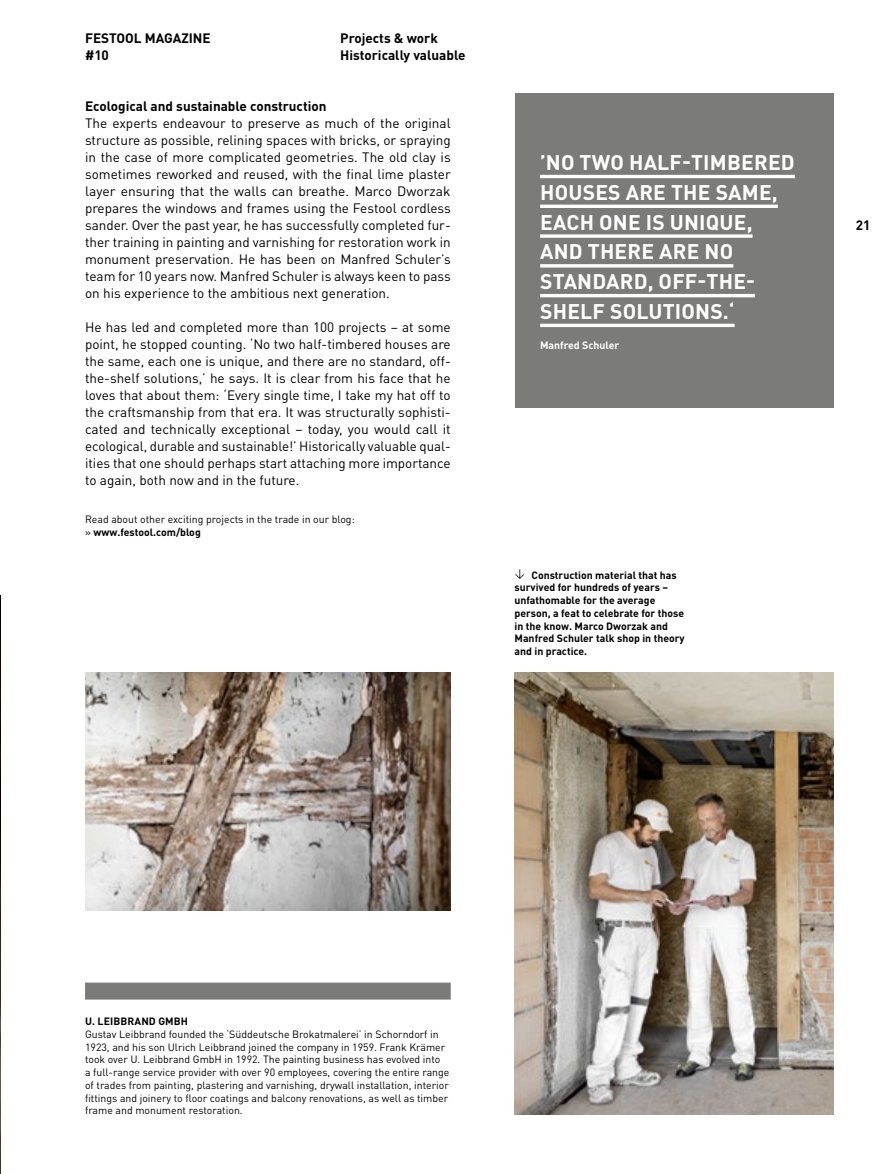
<style>
.page{position:relative;width:893px;height:1174px;background:#fff}
.page>*{position:absolute;margin:0;border:0;box-sizing:border-box;transform-origin:0 0}
.t1{font:700 21px/29.7px "DIN Pro";letter-spacing:.01em;color:#fff}
.t2{font:13.5px/17px "DIN Pro";color:#000;text-align:justify}
.t3{font:700 13.5px/17px "DIN Pro";color:#000}
.t4{font:10.5px/12.8px "DIN Pro";color:#000}
.t5{font:700 10.5px/12.8px "DIN Pro";color:#000}
.t6{font:700 10.5px "DIN Pro";color:#fff}
.s1{font-weight:700}
.s2{font-weight:400}
</style>
<div class="page">
<div style="left:514px;top:94px;width:319px;height:314px;background:#7b7b7a"></div>
<img style="left:0;top:595px;width:1px;height:579px">
<img style="left:514px;top:672px;width:319px;height:442px">
<img style="left:85px;top:672px;width:366px;height:238px">
<div style="left:85px;top:982px;width:366px;height:17px;background:#7b7b7a"></div>
<hr style="left:540px;top:175px;width:255px;height:3px;background:#fff">
<hr style="left:540px;top:205px;width:238px;height:3px;background:#fff">
<svg style="left:540px;top:234px;width:212px;height:4px"></svg>
<hr style="left:540px;top:264px;width:193px;height:3px;background:#fff">
<hr style="left:540px;top:294px;width:215px;height:3px;background:#fff">
<hr style="left:540px;top:324px;width:195px;height:3px;background:#fff">
<p class="t3" style="left:85px;top:29px;width:127px">FESTOOL MAGAZINE #10</p>
<p class="t3" style="left:340px;top:29px;width:99px">Projects &amp; work</p>
<p class="t3" style="left:340px;top:46px;width:127px">Historically valuable</p>
<p class="t3" style="left:85px;top:97px;width:243px">Ecological and sustainable construction</p>
<p class="t2" style="left:85px;top:114px;width:367px">The experts endeavour to preserve as much of the original structure as possible, relining spaces with bricks, or spraying in the case of more complicated geometries. The old clay is sometimes reworked and reused, with the final lime plaster layer ensuring that the walls can breathe. Marco Dworzak prepares the windows and frames using the Festool cordless sander. Over the past year, he has successfully completed fur&shy;ther training in painting and varnishing for restoration work in monument preservation. He has been on Manfred Schuler’s team for 10 years now. Manfred Schuler is always keen to pass on his experience to the ambitious next generation.</p>
<p class="t2" style="left:85px;top:318px;width:367px">He has led and completed more than 100 projects – at some point, he stopped counting. ‘No two half-timbered houses are the same, each one is unique, and there are no standard, off&shy;the-shelf solutions,’ he says. It is clear from his face that he loves that about them: ‘Every single time, I take my hat off to the craftsmanship from that era. It was structurally sophisti&shy;cated and technically exceptional – today, you would call it ecological, durable and sustainable!’ Historically valuable qual&shy;ities that one should perhaps start attaching more importance to again, both now and in the future.</p>
<p class="t4" style="left:85px;top:512px;width:271px">Read about other exciting projects in the trade in our blog: » <span class="s1">www.festool.com/blog</span></p>
<h1 class="t1" style="left:540px;top:147px;width:256px">’NO TWO HALF-TIMBERED<br>HOUSES ARE THE SAME,<br>EACH ONE IS UNIQUE,<br>AND THERE ARE NO<br>STANDARD, OFF-THE-<br>SHELF SOLUTIONS.‘</h1>
<p class="t6" style="left:540px;top:338px;width:81px">Manfred Schuler</p>
<p class="t5" style="left:514px;top:568px;width:172px"><span class="s2">↓</span> Construction material that has survived for hundreds of years – unfathomable for the average person, a feat to celebrate for those in the know. Marco Dworzak and<br>Manfred Schuler talk shop in theory and in practice.</p>
<p class="t3" style="left:856px;top:216px;width:16px">21</p>
<p class="t5" style="left:85px;top:1014px;width:104px">U. LEIBBRAND GMBH</p>
<p class="t4" style="left:85px;top:1027px;width:366px">Gustav Leibbrand founded the ‘Süddeutsche Brokatmalerei’ in Schorndorf in 1923, and his son Ulrich Leibbrand joined the company in 1959. Frank Krämer took over U. Leibbrand GmbH in 1992. The painting business has evolved into<br>a full-range service provider with over 90 employees, covering the entire range of trades from painting, plastering and varnishing, drywall installation, interior fittings and joinery to floor coatings and balcony renovations, as well as timber frame and monument restoration.</p>
</div>
